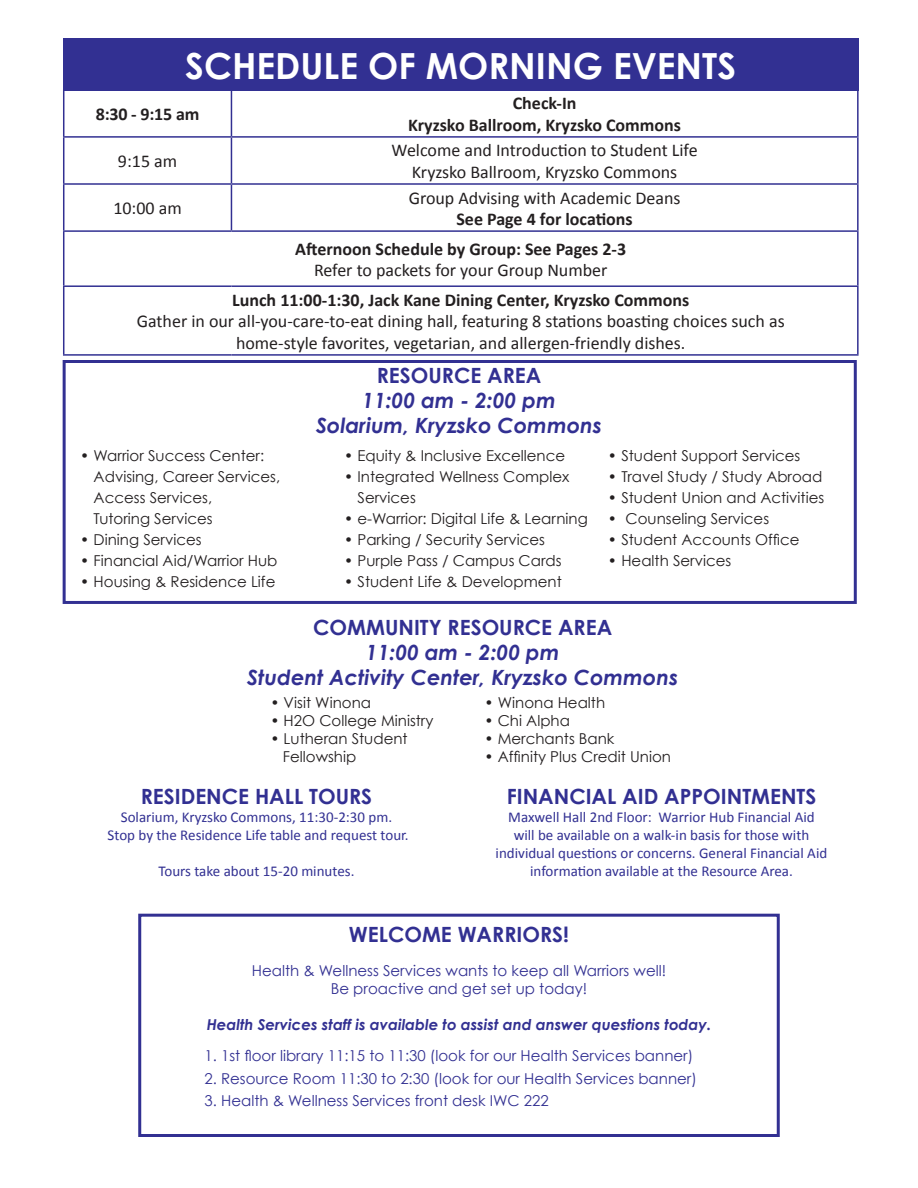
<style>
.page{position:relative;width:918px;height:1188px;background:#fff}
.page>*{position:absolute;margin:0;border:0;box-sizing:border-box;transform-origin:0 0}
.t1{font:700 36px "Century Gothic";color:#fff}
.t2{font:700 21px "Century Gothic";color:#323092}
.t3{font:italic 700 21px/25.2px "Century Gothic";color:#323092;text-align:center}
.t4{font:18px/21.6px "Calibri";color:#231f20;text-align:center}
.t5{font:700 18px/21.6px "Calibri";color:#231f20;text-align:center}
.t6{font:15px/21px "Century Gothic";color:#231f20}
.t7{font:15px/18px "Calibri";color:#323092;text-align:center}
.t8{font:15px/18px "Century Gothic";color:#323092;text-align:center}
.t9{font:italic 700 15px "Century Gothic";color:#323092}
</style>
<div class="page">
<div style="left:63px;top:38px;width:796px;height:52px;background:#323092"></div>
<hr style="left:63px;top:89px;width:168px;height:2px;background:#323092">
<hr style="left:63px;top:91px;width:1px;height:45px;background:#323092">
<hr style="left:231px;top:89px;width:628px;height:2px;background:#323092">
<hr style="left:231px;top:91px;width:1px;height:45px;background:#323092">
<hr style="left:857px;top:91px;width:2px;height:45px;background:#323092">
<hr style="left:63px;top:136px;width:168px;height:2px;background:#323092">
<hr style="left:63px;top:138px;width:1px;height:45px;background:#323092">
<hr style="left:231px;top:136px;width:628px;height:2px;background:#323092">
<hr style="left:231px;top:138px;width:1px;height:45px;background:#323092">
<hr style="left:857px;top:138px;width:2px;height:45px;background:#323092">
<hr style="left:63px;top:183px;width:168px;height:2px;background:#323092">
<hr style="left:63px;top:185px;width:1px;height:45px;background:#323092">
<hr style="left:231px;top:183px;width:628px;height:2px;background:#323092">
<hr style="left:231px;top:185px;width:1px;height:45px;background:#323092">
<hr style="left:857px;top:185px;width:2px;height:45px;background:#323092">
<hr style="left:63px;top:230px;width:168px;height:2px;background:#323092">
<hr style="left:63px;top:232px;width:1px;height:53px;background:#323092">
<hr style="left:231px;top:230px;width:628px;height:2px;background:#323092">
<hr style="left:857px;top:232px;width:2px;height:53px;background:#323092">
<hr style="left:63px;top:285px;width:168px;height:2px;background:#323092">
<hr style="left:63px;top:287px;width:1px;height:67px;background:#323092">
<hr style="left:231px;top:285px;width:628px;height:2px;background:#323092">
<hr style="left:857px;top:287px;width:2px;height:67px;background:#323092">
<hr style="left:63px;top:354px;width:168px;height:2px;background:#323092">
<hr style="left:231px;top:354px;width:628px;height:2px;background:#323092">
<div style="left:63px;top:360px;width:794px;height:244px;background:#fff;border:3px solid #323092"></div>
<div style="left:138px;top:914px;width:642px;height:223px;border:3px solid #323092"></div>
<h1 class="t1" style="left:185px;top:43px;width:552px">SCHEDULE OF MORNING EVENTS</h1>
<p class="t5" style="left:96px;top:102px;width:105px">8:30 - 9:15 am</p>
<p class="t5" style="left:408px;top:92px;width:274px">Check-In<br>Kryzsko Ballroom, Kryzsko Commons</p>
<p class="t4" style="left:118px;top:150px;width:61px">9:15 am</p>
<p class="t4" style="left:392px;top:139px;width:307px">Welcome and Introduction to Student Life<br>Kryzsko Ballroom, Kryzsko Commons</p>
<p class="t4" style="left:113px;top:197px;width:70px">10:00 am</p>
<p class="t4" style="left:409px;top:186px;width:273px">Group Advising with Academic Deans</p>
<p class="t5" style="left:295px;top:204px;width:339px;line-height:29.5px;text-align:left;text-indent:161px">See Page 4 for locations<br>Afternoon Schedule by Group: See Pages 2-3</p>
<p class="t4" style="left:314px;top:259px;width:295px">Refer to packets for your Group Number</p>
<p class="t5" style="left:232px;top:288px;width:459px">Lunch 11:00-1:30, Jack Kane Dining Center, Kryzsko Commons</p>
<p class="t4" style="left:137px;top:310px;width:649px">Gather in our all-you-care-to-eat dining hall, featuring 8 stations boasting choices such as home-style favorites, vegetarian, and allergen-friendly dishes.</p>
<h2 class="t2" style="left:377px;top:362px;width:166px">RESOURCE AREA</h2>
<h2 class="t3" style="left:316px;top:387px;width:288px">11:00 am - 2:00 pm<br>Solarium, Kryzsko Commons</h2>
<p class="t6" style="left:94px;top:445px;width:188px;text-indent:-14px">• Warrior Success Center:<br>Advising, Career Services,<br>Access Services,<br>Tutoring Services</p>
<p class="t6" style="left:80px;top:529px;width:123px">• Dining Services</p>
<p class="t6" style="left:80px;top:550px;width:199px">• Financial Aid/Warrior Hub</p>
<p class="t6" style="left:80px;top:571px;width:197px">• Housing &amp; Residence Life</p>
<p class="t6" style="left:344px;top:445px;width:223px">• Equity &amp; Inclusive Excellence</p>
<p class="t6" style="left:358px;top:466px;width:213px;text-indent:-14px">• Integrated Wellness Complex<br>Services</p>
<p class="t6" style="left:344px;top:508px;width:245px">• e-Warrior: Digital Life &amp; Learning</p>
<p class="t6" style="left:344px;top:529px;width:202px">• Parking / Security Services</p>
<p class="t6" style="left:344px;top:550px;width:219px">• Purple Pass / Campus Cards</p>
<p class="t6" style="left:344px;top:571px;width:219px">• Student Life &amp; Development</p>
<p class="t6" style="left:608px;top:445px;width:194px">• Student Support Services</p>
<p class="t6" style="left:608px;top:466px;width:216px">• Travel Study / Study Abroad</p>
<p class="t6" style="left:608px;top:487px;width:218px">• Student Union and Activities</p>
<p class="t6" style="left:608px;top:508px;width:163px">• Counseling Services</p>
<p class="t6" style="left:608px;top:529px;width:193px">• Student Accounts Office</p>
<p class="t6" style="left:608px;top:550px;width:125px">• Health Services</p>
<h2 class="t2" style="left:313px;top:614px;width:301px">COMMUNITY RESOURCE AREA</h2>
<h2 class="t3" style="left:247px;top:639px;width:432px">11:00 am - 2:00 pm<br>Student Activity Center, Kryzsko Commons</h2>
<p class="t6" style="left:270px;top:692px;width:102px">• Visit Winona</p>
<p class="t6" style="left:270px;top:710px;width:165px">• H2O College Ministry</p>
<p class="t6" style="left:283px;top:730px;width:126px;line-height:18px;text-indent:-12px">• Lutheran Student<br>Fellowship</p>
<p class="t6" style="left:484px;top:692px;width:122px">• Winona Health</p>
<p class="t6" style="left:484px;top:710px;width:87px">• Chi Alpha</p>
<p class="t6" style="left:484px;top:728px;width:132px">• Merchants Bank</p>
<p class="t6" style="left:484px;top:746px;width:188px">• Affinity Plus Credit Union</p>
<h2 class="t2" style="left:141px;top:783px;width:233px">RESIDENCE HALL TOURS</h2>
<p class="t7" style="left:108px;top:807px;width:303px">Solarium, Kryzsko Commons, 11:30-2:30 pm.<br>Stop by the Residence Life table and request tour.</p>
<p class="t7" style="left:158px;top:861px;width:198px">Tours take about 15-20 minutes.</p>
<h2 class="t2" style="left:507px;top:783px;width:311px">FINANCIAL AID APPOINTMENTS</h2>
<p class="t7" style="left:496px;top:807px;width:333px">Maxwell Hall 2nd Floor: Warrior Hub Financial Aid<br>will be available on a walk-in basis for those with individual questions or concerns. General Financial Aid information available at the Resource Area.</p>
<h2 class="t2" style="left:349px;top:922px;width:222px">WELCOME WARRIORS!</h2>
<p class="t8" style="left:252px;top:961px;width:416px">Health &amp; Wellness Services wants to keep all Warriors well!<br>Be proactive and get set up today!</p>
<p class="t9" style="left:207px;top:1015px;width:506px">Health Services staff is available to assist and answer questions today.</p>
<p class="t8" style="left:205px;top:1047px;width:490px">1. 1st floor library 11:15 to 11:30 (look for our Health Services banner)</p>
<p class="t8" style="left:205px;top:1069px;width:494px">2. Resource Room 11:30 to 2:30 (look for our Health Services banner)</p>
<p class="t8" style="left:205px;top:1092px;width:346px">3. Health &amp; Wellness Services front desk IWC 222</p>
</div>
